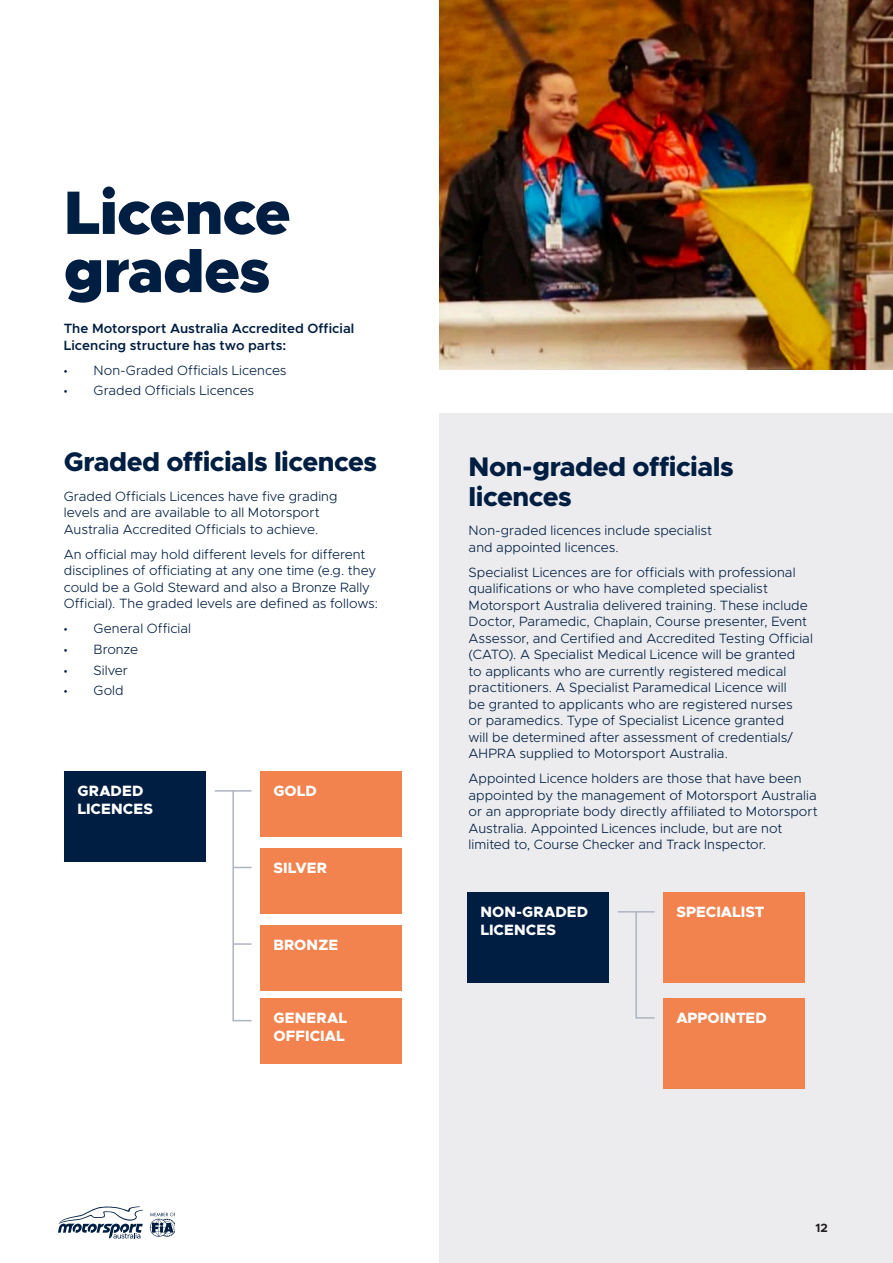
<style>
.page{position:relative;width:893px;height:1263px;background:#fff}
.page>*{position:absolute;margin:0;border:0;box-sizing:border-box;transform-origin:0 0}
.Heading_1{font:900 61.5px/58.2px "Metropolis";letter-spacing:-.02em;color:#001e41}
.Heading_2{font:800 27px/30px "Metropolis";letter-spacing:-.02em;color:#001e41}
.Heading_3{font:800 15px/18px "Metropolis";letter-spacing:.005em;color:#fff}
.t1{font:300 13.5px/16.5px "Metropolis";letter-spacing:.005em;color:#001e41}
.t2{font:600 13.5px/16.5px "Metropolis";letter-spacing:.005em;color:#001e41}
.t3{font:13.5px "Montserrat";color:#001e41}
.t4{font:700 12px "Metropolis";color:#231f20}
</style>
<div class="page">
<div style="left:439px;top:414px;width:454px;height:849px;background:#ececee"></div>
<img style="left:439px;top:0;width:454px;height:370px">
<div style="left:468px;top:892px;width:141px;height:91px;background:#001e41"></div>
<div style="left:65px;top:771px;width:141px;height:91px;background:#001e41"></div>
<div style="left:664px;top:892px;width:141px;height:91px;background:#f2824e"></div>
<div style="left:261px;top:771px;width:141px;height:66px;background:#f2824e"></div>
<div style="left:261px;top:925px;width:141px;height:66px;background:#f2824e"></div>
<div style="left:664px;top:999px;width:141px;height:90px;background:#f2824e"></div>
<div style="left:261px;top:848px;width:141px;height:66px;background:#f2824e"></div>
<div style="left:261px;top:999px;width:141px;height:65px;background:#f2824e"></div>
<hr style="left:618px;top:911px;width:36px;height:1px;background:#afb4c2">
<hr style="left:215px;top:790px;width:37px;height:2px;background:#afb4c2">
<hr style="left:635px;top:911px;width:2px;height:108px;background:#afb4c2">
<hr style="left:232px;top:790px;width:2px;height:231px;background:#afb4c2">
<svg style="left:637px;top:1017px;width:17px;height:2px"></svg>
<svg style="left:234px;top:867px;width:18px;height:1px"></svg>
<svg style="left:234px;top:943px;width:18px;height:2px"></svg>
<svg style="left:234px;top:1020px;width:18px;height:1px"></svg>
<svg style="left:58px;top:1206px;width:85px;height:32px"></svg>
<svg style="left:150px;top:1212px;width:25px;height:25px"></svg>
<p class="Heading_1" style="left:64px;top:184px;width:229px">Licence grades</p>
<p class="t2" style="left:64px;top:320px;width:292px">The Motorsport Australia Accredited Official<br>Licencing structure has two parts:</p>
<p class="t3" style="left:64px;top:359px;width:5px">∙</p>
<p class="t1" style="left:94px;top:362px;width:195px">Non-Graded Officials Licences</p>
<p class="t3" style="left:64px;top:380px;width:5px">∙</p>
<p class="t1" style="left:94px;top:383px;width:162px">Graded Officials Licences</p>
<p class="Heading_2" style="left:64px;top:447px;width:315px">Graded officials licences</p>
<p class="t1" style="left:64px;top:488px;width:275px">Graded Officials Licences have five grading levels and are available to all Motorsport<br>Australia Accredited Officials to achieve.</p>
<p class="t1" style="left:64px;top:546px;width:316px">An official may hold different levels for different disciplines of officiating at any one time (e.g. they could be a Gold Steward and also a Bronze Rally Official). The graded levels are defined as follows:</p>
<p class="t3" style="left:64px;top:617px;width:5px">∙</p>
<p class="t1" style="left:94px;top:620px;width:99px">General Official</p>
<p class="t3" style="left:64px;top:638px;width:5px">∙</p>
<p class="t1" style="left:94px;top:641px;width:46px">Bronze</p>
<p class="t3" style="left:64px;top:659px;width:5px">∙</p>
<p class="t1" style="left:94px;top:662px;width:36px">Silver</p>
<p class="t3" style="left:64px;top:680px;width:5px">∙</p>
<p class="t1" style="left:94px;top:682px;width:32px">Gold</p>
<p class="Heading_3" style="left:77px;top:782px;width:77px">GRADED<br>LICENCES</p>
<p class="Heading_3" style="left:273px;top:782px;width:45px">GOLD</p>
<p class="Heading_3" style="left:273px;top:859px;width:55px">SILVER</p>
<p class="Heading_3" style="left:273px;top:936px;width:66px">BRONZE</p>
<p class="Heading_3" style="left:273px;top:1009px;width:75px">GENERAL<br>OFFICIAL</p>
<p class="Heading_2" style="left:469px;top:451px;width:267px">Non-graded officials licences</p>
<p class="t1" style="left:469px;top:522px;width:245px">Non-graded licences include specialist and appointed licences.</p>
<p class="t1" style="left:469px;top:564px;width:346px">Specialist Licences are for officials with professional qualifications or who have completed specialist Motorsport Australia delivered training. These include Doctor, Paramedic, Chaplain, Course presenter, Event Assessor, and Certified and Accredited Testing Official (CATO). A Specialist Medical Licence will be granted<br>to applicants who are currently registered medical practitioners. A Specialist Paramedical Licence will<br>be granted to applicants who are registered nurses<br>or paramedics. Type of Specialist Licence granted<br>will be determined after assessment of credentials/ AHPRA supplied to Motorsport Australia.</p>
<p class="t1" style="left:469px;top:770px;width:351px">Appointed Licence holders are those that have been appointed by the management of Motorsport Australia or an appropriate body directly affiliated to Motorsport Australia. Appointed Licences include, but are not limited to, Course Checker and Track Inspector.</p>
<p class="Heading_3" style="left:480px;top:903px;width:109px">NON-GRADED<br>LICENCES</p>
<p class="Heading_3" style="left:676px;top:903px;width:90px">SPECIALIST</p>
<p class="Heading_3" style="left:676px;top:1009px;width:92px">APPOINTED</p>
<p class="t4" style="left:815px;top:1220px;width:14px">12</p>
</div>
